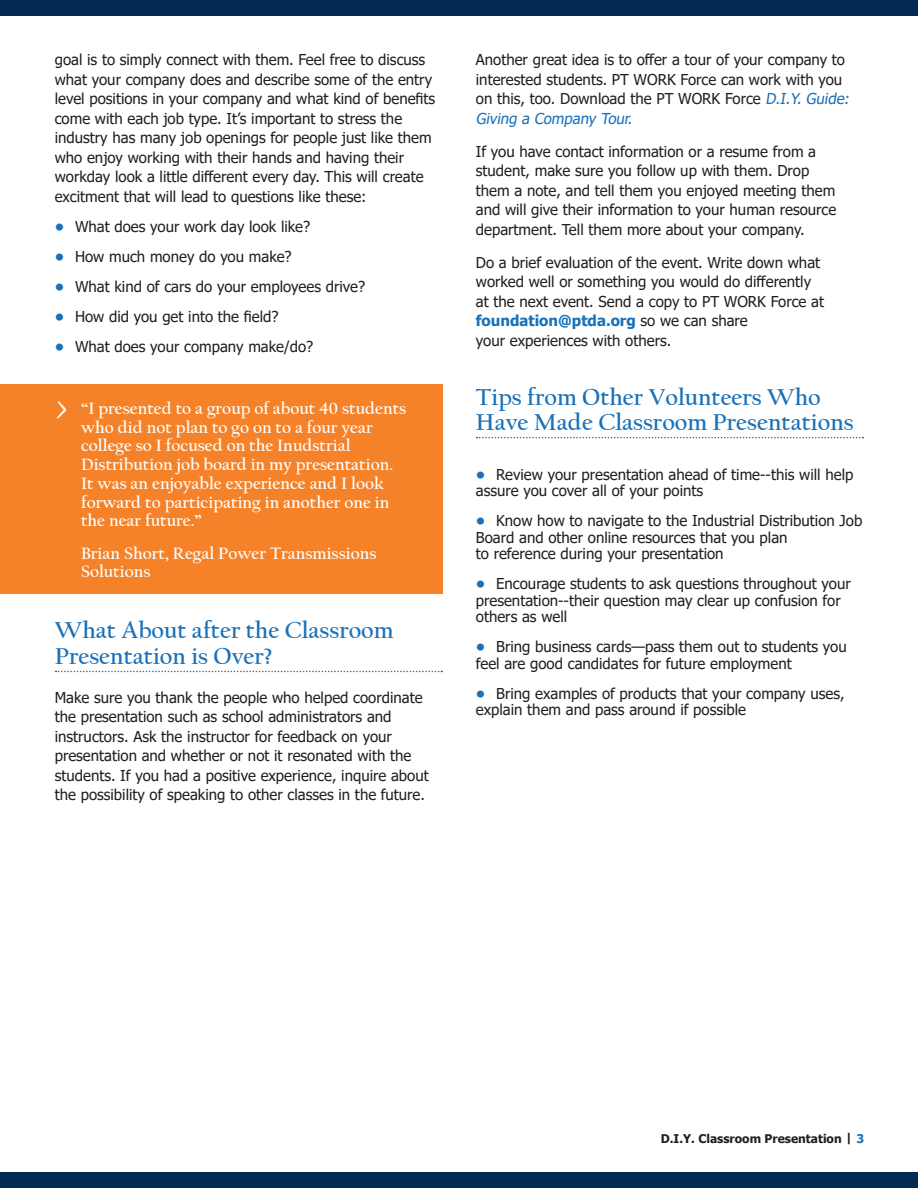
<style>
.page{position:relative;width:918px;height:1188px;background:#fff}
.page>*{position:absolute;margin:0;border:0;box-sizing:border-box;transform-origin:0 0}
.t1{font:italic 42px "Californian FB";color:#fff}
.t2{font:700 24px/25.5px "Californian FB";color:#1971ba}
.t3{font:700 17.25px/18.8px "Californian FB";color:#fff}
.t4{font:15px/19.5px "Tahoma";color:#231f20}
.t5{font:700 12px "Tahoma";color:#231f20}
.s1{font-weight:700;color:#1971ba}
.s2{font-style:italic;color:#1971ba}
.s3{color:#1971ba}
</style>
<div class="page">
<div style="left:0;top:1172px;width:918px;height:16px;background:#022a52"></div>
<div style="left:0;top:0;width:918px;height:16px;background:#022a52"></div>
<svg style="left:56px;top:671px;width:386px;height:1px"></svg>
<svg style="left:477px;top:437px;width:386px;height:1px"></svg>
<div style="left:0;top:384px;width:442px;height:210px;background:#f58229"></div>
<p class="t4" style="left:55px;top:51px;width:382px">goal is to simply connect with them. Feel free to discuss what your company does and describe some of the entry level positions in your company and what kind of benefits come with each job type. It’s important to stress the industry has many job openings for people just like them who enjoy working with their hands and having their workday look a little different every day. This will create excitment that will lead to questions like these:</p>
<p class="t4" style="left:55px;top:218px;width:257px"><span class="s1">•</span> What does your work day look like?</p>
<p class="t4" style="left:55px;top:248px;width:238px"><span class="s1">•</span> How much money do you make?</p>
<p class="t4" style="left:55px;top:278px;width:312px"><span class="s1">•</span> What kind of cars do your employees drive?</p>
<p class="t4" style="left:55px;top:308px;width:225px"><span class="s1">•</span> How did you get into the field?</p>
<p class="t4" style="left:55px;top:338px;width:260px"><span class="s1">•</span> What does your company make/do?</p>
<p class="t1" style="left:56px;top:385px;width:14px">&gt;</p>
<p class="t3" style="left:81px;top:399px;width:327px">“I presented to a group of about 40 students who did not plan to go on to a four year college so I focused on the Inudstrial Distribution job board in my presentation.<br>It was an enjoyable experience and I look forward to participating in another one in the near future.”</p>
<p class="t3" style="left:81px;top:544px;width:297px">Brian Short, Regal Power Transmissions<br>Solutions</p>
<p class="t2" style="left:55px;top:618px;width:340px">What About after the Classroom<br>Presentation is Over?</p>
<p class="t4" style="left:55px;top:689px;width:376px">Make sure you thank the people who helped coordinate the presentation such as school administrators and instructors. Ask the instructor for feedback on your presentation and whether or not it resonated with the students. If you had a positive experience, inquire about the possibility of speaking to other classes in the future.</p>
<p class="t4" style="left:476px;top:51px;width:378px">Another great idea is to offer a tour of your company to interested students. PT WORK Force can work with you on this, too. Download the PT WORK Force <span class="s2">D.I.Y. Guide:<br>Giving a Company Tour.</span></p>
<p class="t4" style="left:476px;top:143px;width:362px">If you have contact information or a resume from a student, make sure you follow up with them. Drop them a note, and tell them you enjoyed meeting them and will give their information to your human resource department. Tell them more about your company.</p>
<p class="t4" style="left:476px;top:254px;width:350px">Do a brief evaluation of the event. Write down what worked well or something you would do differently at the next event. Send a copy to PT WORK Force at <span class="s1">foundation@ptda.org</span> so we can share<br>your experiences with others.</p>
<p class="t2" style="left:476px;top:384px;width:379px">Tips from Other Volunteers Who<br>Have Made Classroom Presentations</p>
<p class="t4" style="left:476px;top:467px;width:379px;line-height:16.5px"><span class="s1">•</span> Review your presentation ahead of time--this will help assure you cover all of your points</p>
<p class="t4" style="left:476px;top:513px;width:388px;line-height:16.5px"><span class="s1">•</span> Know how to navigate to the Industrial Distribution Job<br>Board and other online resources that you plan<br>to reference during your presentation</p>
<p class="t4" style="left:476px;top:576px;width:376px;line-height:16.5px"><span class="s1">•</span> Encourage students to ask questions throughout your presentation--their question may clear up confusion for others as well</p>
<p class="t4" style="left:476px;top:639px;width:372px;line-height:16.5px"><span class="s1">•</span> Bring business cards—pass them out to students you feel are good candidates for future employment</p>
<p class="t4" style="left:476px;top:686px;width:370px;line-height:16.5px"><span class="s1">•</span> Bring examples of products that your company uses, explain them and pass around if possible</p>
<p class="t5" style="left:661px;top:1130px;width:205px">D.I.Y. Classroom Presentation | <span class="s3">3</span></p>
</div>
